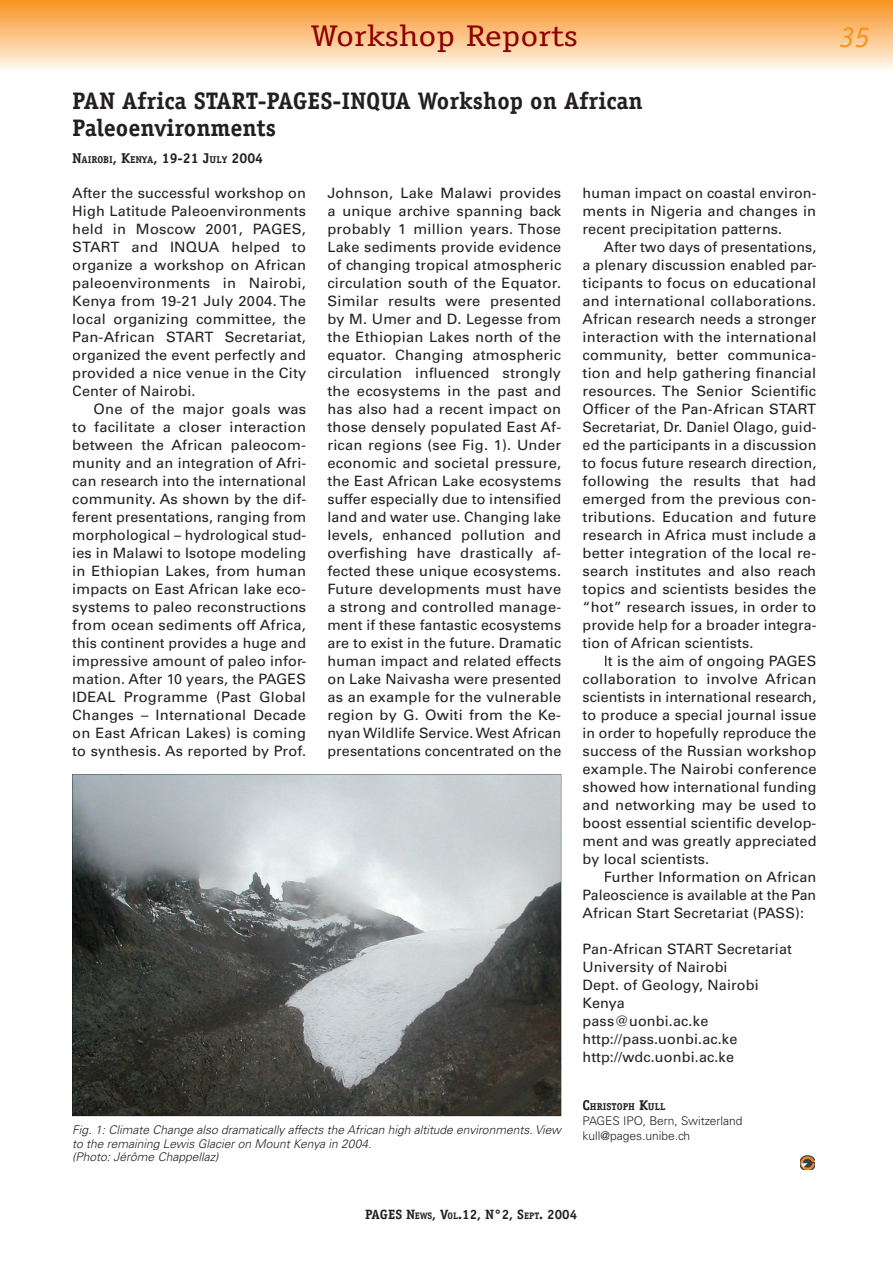
<style>
.page{position:relative;width:893px;height:1263px;background:#fff}
.page>*{position:absolute;margin:0;border:0;box-sizing:border-box;transform-origin:0 0}
.t1{font:30px "Officina Serif";color:#8b0202;scale:1.2 1}
.t2{font:italic 30px "Officina Serif";color:#f7931d}
.t3{font:700 24px/27px "Officina Serif";color:#231f20}
.t4{font:14.25px/18px "Univers";letter-spacing:.01em;color:#231f20;text-align:justify}
.t5{font:700 14.25px "Officina Serif";color:#231f20}
.t6{font:700 13.5px "Officina Serif";color:#231f20}
.t7{font:italic 300 12px/13.5px "Univers";color:#231f20}
.t8{font:300 12px/15px "Univers";color:#231f20}
.t9{font:700 9.9px "Officina Serif";color:#231f20}
.s1{font-size:9.9px}
.s2{font-size:14.25px}
.s3{font-size:9.45px}
</style>
<div class="page">
<div style="left:0;top:0;width:893px;height:72px;background:linear-gradient(to bottom,#f8911e,#fff9f1)"></div>
<img style="left:800px;top:1155px;width:15px;height:15px">
<svg style="left:122px;top:824px;width:390px;height:243px;background:#8c8f8f"></svg>
<img style="left:72px;top:1067px;width:489px;height:49px">
<img style="left:72px;top:774px;width:50px;height:294px">
<img style="left:512px;top:774px;width:49px;height:294px">
<img style="left:121px;top:774px;width:392px;height:50px">
<h1 class="t1" style="left:311px;top:19px;width:224px">Workshop Reports</h1>
<h1 class="t2" style="left:840px;top:19px;width:31px">35</h1>
<h2 class="t3" style="left:72px;top:87px;width:572px">PAN Africa START-PAGES-INQUA Workshop on African<br>Paleoenvironments</h2>
<p class="t5" style="left:72px;top:149px;width:192px">N<span class="s1">AIROBI</span>, K<span class="s1">ENYA</span>, 19-21 J<span class="s1">ULY</span> 2004</p>
<p class="t4" style="left:72px;top:184px;width:235px">After the successful workshop on High Latitude Paleoenvironments held in Moscow 2001, PAGES, START and INQUA helped to organize a workshop on African paleoenvironments in Nairobi, Kenya from 19-21 July 2004. The local organizing committee, the Pan-African START Secretariat, organized the event perfectly and provided a nice venue in the City Center of Nairobi.</p>
<p class="t4" style="left:72px;top:400px;width:236px;text-indent:21px">One of the major goals was to facilitate a closer interaction between the African paleocom&shy;munity and an integration of Afri&shy;can research into the international community. As shown by the dif&shy;ferent presentations, ranging from morphological – hydrological stud&shy;ies in Malawi to Isotope modeling in Ethiopian Lakes, from human impacts on East African lake eco&shy;systems to paleo reconstructions from ocean sediments off Africa, this continent provides a huge and impressive amount of paleo infor&shy;mation. After 10 years, the PAGES IDEAL Programme (Past Global Changes – International Decade on East African Lakes) is coming to synthesis. As reported by Prof.</p>
<p class="t4" style="left:327px;top:184px;width:235px">Johnson, Lake Malawi provides a unique archive spanning back probably 1 million years. Those Lake sediments provide evidence of changing tropical atmospheric circulation south of the Equator.<br>Similar results were presented by M. Umer and D. Legesse from the Ethiopian Lakes north of the equator. Changing atmospheric circulation influenced strongly the ecosystems in the past and has also had a recent impact on those densely populated East Af&shy;rican regions (see Fig. 1). Under economic and societal pressure, the East African Lake ecosystems suffer especially due to intensified land and water use. Changing lake levels, enhanced pollution and overfishing have drastically af&shy;fected these unique ecosystems.<br>Future developments must have a strong and controlled manage&shy;ment if these fantastic ecosystems are to exist in the future. Dramatic human impact and related effects on Lake Naivasha were presented as an example for the vulnerable region by G. Owiti from the Ke&shy;nyan Wildlife Service. West African presentations concentrated on the</p>
<p class="t4" style="left:583px;top:184px;width:235px">human impact on coastal environ&shy;ments in Nigeria and changes in recent precipitation patterns.</p>
<p class="t4" style="left:583px;top:238px;width:235px;text-indent:21px">After two days of presentations, a plenary discussion enabled par&shy;ticipants to focus on educational and international collaborations.<br>African research needs a stronger interaction with the international community, better communica&shy;tion and help gathering financial resources. The Senior Scientific Officer of the Pan-African START Secretariat, Dr. Daniel Olago, guid&shy;ed the participants in a discussion to focus future research direction, following the results that had emerged from the previous con&shy;tributions. Education and future research in Africa must include a better integration of the local re&shy;search institutes and also reach topics and scientists besides the “hot” research issues, in order to provide help for a broader integra&shy;tion of African scientists.</p>
<p class="t4" style="left:583px;top:652px;width:235px;text-indent:21px">It is the aim of ongoing PAGES collaboration to involve African scientists in international research, to produce a special journal issue in order to hopefully reproduce the success of the Russian workshop example. The Nairobi conference showed how international funding and networking may be used to boost essential scientific develop&shy;ment and was greatly appreciated by local scientists.</p>
<p class="t4" style="left:583px;top:868px;width:235px;text-indent:21px">Further Information on African Paleoscience is available at the Pan African Start Secretariat (PASS):</p>
<p class="t4" style="left:583px;top:940px;width:211px;text-align:left">Pan-African START Secretariat<br>University of Nairobi<br>Dept. of Geology, Nairobi<br>Kenya<br>pass@uonbi.ac.ke http://pass.uonbi.ac.ke http://wdc.uonbi.ac.ke</p>
<p class="t9" style="left:583px;top:1100px;width:84px"><span class="s2">C</span>HRISTOPH <span class="s2">K</span>ULL</p>
<p class="t8" style="left:583px;top:1113px;width:162px">PAGES IPO, Bern, Switzerland kull@pages.unibe.ch</p>
<p class="t7" style="left:72px;top:1123px;width:490px">Fig. 1: Climate Change also dramatically affects the African high altitude environments. View to the remaining Lewis Glacier on Mount Kenya in 2004.<br>(Photo: Jérôme Chappellaz)</p>
<p class="t6" style="left:365px;top:1206px;width:214px">PAGES N<span class="s3">EWS</span>, V<span class="s3">OL</span>.12, N°2, S<span class="s3">EPT</span>. 2004</p>
</div>
